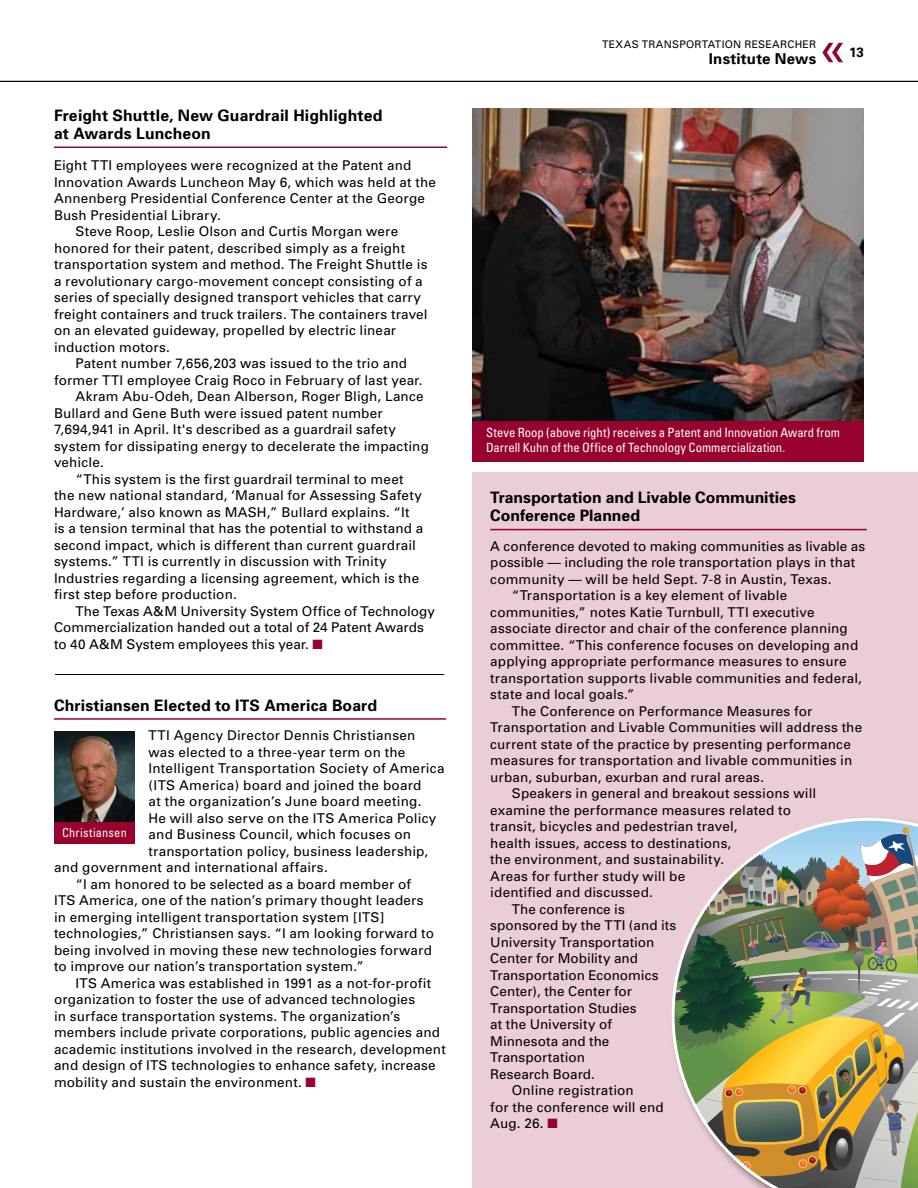
<style>
.page{position:relative;width:918px;height:1188px;background:#fff}
.page>*{position:absolute;margin:0;border:0;box-sizing:border-box;transform-origin:0 0}
.t1{font:700 15.75px/18px "Univers";letter-spacing:.01em;color:#000}
.t2{font:700 15px "Univers";letter-spacing:.015em;color:#000}
.t3{font:13.5px "Univers";letter-spacing:.015em;color:#000}
.t4{font:700 13.5px "Univers";color:#000}
.t5{font:condensed 12.75px/15px "Univers";letter-spacing:-.005em;color:#fff}
.t6{font:condensed 12.3px "Univers";letter-spacing:.015em;color:#fff}
.t7{font:10.5px "Univers";letter-spacing:.03em;color:#000}
.s1{color:#98002e}
</style>
<div class="page">
<svg style="left:822px;top:43px;width:21px;height:19px"></svg>
<hr style="left:0;top:81px;width:918px;height:1px;background:#000">
<hr style="left:54px;top:718px;width:392px;height:2px;background:#98002e">
<hr style="left:54px;top:147px;width:393px;height:1px;background:#98002e">
<img style="left:472px;top:108px;width:392px;height:313px">
<div style="left:472px;top:421px;width:392px;height:41px;background:#98002e"></div>
<img style="left:54px;top:731px;width:81px;height:91px">
<div style="left:54px;top:822px;width:81px;height:22px;background:#98002e"></div>
<hr style="left:55px;top:674px;width:389px;height:1px;background:#000">
<div style="left:472px;top:472px;width:446px;height:716px;background:#eacdd6"></div>
<hr style="left:490px;top:529px;width:377px;height:1px;background:#98002e">
<img style="left:672px;top:818px;width:246px;height:370px">
<p class="t1" style="left:54px;top:106px;width:330px">Freight Shuttle, New Guardrail Highlighted at Awards Luncheon</p>
<p class="t3" style="left:54px;top:158px;width:359px">Eight TTI employees were recognized at the Patent and</p>
<p class="t3" style="left:54px;top:174px;width:384px">Innovation Awards Luncheon May 6, which was held at the</p>
<p class="t3" style="left:54px;top:191px;width:373px">Annenberg Presidential Conference Center at the George</p>
<p class="t3" style="left:54px;top:207px;width:168px">Bush Presidential Library.</p>
<p class="t3" style="left:76px;top:224px;width:324px">Steve Roop, Leslie Olson and Curtis Morgan were</p>
<p class="t3" style="left:54px;top:240px;width:353px">honored for their patent, described simply as a freight</p>
<p class="t3" style="left:54px;top:257px;width:375px">transportation system and method. The Freight Shuttle is</p>
<p class="t3" style="left:54px;top:273px;width:370px">a revolutionary cargo-movement concept consisting of a</p>
<p class="t3" style="left:54px;top:290px;width:368px">series of specially designed transport vehicles that carry</p>
<p class="t3" style="left:54px;top:306px;width:375px">freight containers and truck trailers. The containers travel</p>
<p class="t3" style="left:54px;top:323px;width:344px">on an elevated guideway, propelled by electric linear</p>
<p class="t3" style="left:54px;top:339px;width:117px">induction motors.</p>
<p class="t3" style="left:76px;top:356px;width:333px">Patent number 7,656,203 was issued to the trio and</p>
<p class="t3" style="left:54px;top:372px;width:370px">former TTI employee Craig Roco in February of last year.</p>
<p class="t3" style="left:76px;top:389px;width:350px">Akram Abu-Odeh, Dean Alberson, Roger Bligh, Lance</p>
<p class="t3" style="left:54px;top:405px;width:330px">Bullard and Gene Buth were issued patent number</p>
<p class="t3" style="left:54px;top:422px;width:344px">7,694,941 in April. It's described as a guardrail safety</p>
<p class="t3" style="left:54px;top:438px;width:376px">system for dissipating energy to decelerate the impacting</p>
<p class="t3" style="left:54px;top:455px;width:51px">vehicle.</p>
<p class="t3" style="left:76px;top:471px;width:330px">“This system is the first guardrail terminal to meet</p>
<p class="t3" style="left:54px;top:488px;width:370px">the new national standard, ‘Manual for Assessing Safety</p>
<p class="t3" style="left:54px;top:504px;width:357px">Hardware,’ also known as MASH,” Bullard explains. “It</p>
<p class="t3" style="left:54px;top:521px;width:371px">is a tension terminal that has the potential to withstand a</p>
<p class="t3" style="left:54px;top:537px;width:363px">second impact, which is different than current guardrail</p>
<p class="t3" style="left:54px;top:554px;width:334px">systems.” TTI is currently in discussion with Trinity</p>
<p class="t3" style="left:54px;top:570px;width:367px">Industries regarding a licensing agreement, which is the</p>
<p class="t3" style="left:54px;top:587px;width:184px">first step before production.</p>
<p class="t3" style="left:76px;top:603px;width:361px">The Texas A&amp;M University System Office of Technology</p>
<p class="t3" style="left:54px;top:620px;width:372px">Commercialization handed out a total of 24 Patent Awards</p>
<p class="t3" style="left:54px;top:636px;width:270px">to 40 A&amp;M System employees this year. <span class="s1">■</span></p>
<p class="t1" style="left:54px;top:696px;width:325px">Christiansen Elected to ITS America Board</p>
<p class="t3" style="left:148px;top:727px;width:268px">TTI Agency Director Dennis Christiansen</p>
<p class="t3" style="left:148px;top:744px;width:258px">was elected to a three-year term on the</p>
<p class="t3" style="left:148px;top:760px;width:298px">Intelligent Transportation Society of America</p>
<p class="t3" style="left:148px;top:777px;width:275px">(ITS America) board and joined the board</p>
<p class="t3" style="left:148px;top:793px;width:274px">at the organization’s June board meeting.</p>
<p class="t3" style="left:148px;top:810px;width:289px">He will also serve on the ITS America Policy</p>
<p class="t3" style="left:148px;top:826px;width:264px">and Business Council, which focuses on</p>
<p class="t3" style="left:148px;top:843px;width:281px">transportation policy, business leadership,</p>
<p class="t3" style="left:54px;top:859px;width:275px">and government and international affairs.</p>
<p class="t3" style="left:76px;top:876px;width:337px">“I am honored to be selected as a board member of</p>
<p class="t3" style="left:54px;top:892px;width:371px">ITS America, one of the nation’s primary thought leaders</p>
<p class="t3" style="left:54px;top:909px;width:332px">in emerging intelligent transportation system [ITS]</p>
<p class="t3" style="left:54px;top:925px;width:381px">technologies,” Christiansen says. “I am looking forward to</p>
<p class="t3" style="left:54px;top:942px;width:379px">being involved in moving these new technologies forward</p>
<p class="t3" style="left:54px;top:958px;width:312px">to improve our nation’s transportation system.”</p>
<p class="t3" style="left:76px;top:975px;width:357px">ITS America was established in 1991 as a not-for-profit</p>
<p class="t3" style="left:54px;top:991px;width:363px">organization to foster the use of advanced technologies</p>
<p class="t3" style="left:54px;top:1008px;width:348px">in surface transportation systems. The organization’s</p>
<p class="t3" style="left:54px;top:1024px;width:388px">members include private corporations, public agencies and</p>
<p class="t3" style="left:54px;top:1041px;width:393px">academic institutions involved in the research, development</p>
<p class="t3" style="left:54px;top:1057px;width:383px">and design of ITS technologies to enhance safety, increase</p>
<p class="t3" style="left:54px;top:1074px;width:263px">mobility and sustain the environment. <span class="s1">■</span></p>
<p class="t6" style="left:62px;top:825px;width:66px">Christiansen</p>
<p class="t7" style="left:602px;top:39px;width:216px">TEXAS TRANSPORTATION RESEARCHER</p>
<p class="t2" style="left:709px;top:50px;width:109px">Institute News</p>
<p class="t4" style="left:849px;top:45px;width:16px">13</p>
<p class="t5" style="left:486px;top:425px;width:356px">Steve Roop (above right) receives a Patent and Innovation Award from<br>Darrell Kuhn of the Office of Technology Commercialization.</p>
<p class="t1" style="left:490px;top:489px;width:307px">Transportation and Livable Communities<br>Conference Planned</p>
<p class="t3" style="left:490px;top:538px;width:376px">A conference devoted to making communities as livable as</p>
<p class="t3" style="left:490px;top:555px;width:367px">possible — including the role transportation plays in that</p>
<p class="t3" style="left:490px;top:571px;width:343px">community — will be held Sept. 7-8 in Austin, Texas.</p>
<p class="t3" style="left:512px;top:588px;width:277px">“Transportation is a key element of livable</p>
<p class="t3" style="left:490px;top:604px;width:326px">communities,” notes Katie Turnbull, TTI executive</p>
<p class="t3" style="left:490px;top:621px;width:359px">associate director and chair of the conference planning</p>
<p class="t3" style="left:490px;top:637px;width:369px">committee. “This conference focuses on developing and</p>
<p class="t3" style="left:490px;top:654px;width:358px">applying appropriate performance measures to ensure</p>
<p class="t3" style="left:490px;top:670px;width:373px">transportation supports livable communities and federal,</p>
<p class="t3" style="left:490px;top:687px;width:146px">state and local goals.”</p>
<p class="t3" style="left:512px;top:703px;width:302px">The Conference on Performance Measures for</p>
<p class="t3" style="left:490px;top:720px;width:373px">Transportation and Livable Communities will address the</p>
<p class="t3" style="left:490px;top:736px;width:362px">current state of the practice by presenting performance</p>
<p class="t3" style="left:490px;top:753px;width:364px">measures for transportation and livable communities in</p>
<p class="t3" style="left:490px;top:769px;width:275px">urban, suburban, exurban and rural areas.</p>
<p class="t3" style="left:512px;top:786px;width:306px">Speakers in general and breakout sessions will</p>
<p class="t3" style="left:490px;top:802px;width:302px">examine the performance measures related to</p>
<p class="t3" style="left:490px;top:819px;width:249px">transit, bicycles and pedestrian travel,</p>
<p class="t3" style="left:490px;top:835px;width:243px">health issues, access to destinations,</p>
<p class="t3" style="left:490px;top:852px;width:235px">the environment, and sustainability.</p>
<p class="t3" style="left:490px;top:868px;width:196px">Areas for further study will be</p>
<p class="t3" style="left:490px;top:885px;width:164px">identified and discussed.</p>
<p class="t3" style="left:512px;top:901px;width:114px">The conference is</p>
<p class="t3" style="left:490px;top:918px;width:187px">sponsored by the TTI (and its</p>
<p class="t3" style="left:490px;top:934px;width:166px">University Transportation</p>
<p class="t3" style="left:490px;top:951px;width:149px">Center for Mobility and</p>
<p class="t3" style="left:490px;top:967px;width:170px">Transportation Economics</p>
<p class="t3" style="left:490px;top:983px;width:143px">Center), the Center for</p>
<p class="t3" style="left:490px;top:1000px;width:148px">Transportation Studies</p>
<p class="t3" style="left:490px;top:1016px;width:123px">at the University of</p>
<p class="t3" style="left:490px;top:1033px;width:121px">Minnesota and the</p>
<p class="t3" style="left:490px;top:1049px;width:96px">Transportation</p>
<p class="t3" style="left:490px;top:1066px;width:106px">Research Board.</p>
<p class="t3" style="left:512px;top:1082px;width:123px">Online registration</p>
<p class="t3" style="left:490px;top:1099px;width:175px">for the conference will end</p>
<p class="t3" style="left:490px;top:1115px;width:69px">Aug. 26. <span class="s1">■</span></p>
</div>
